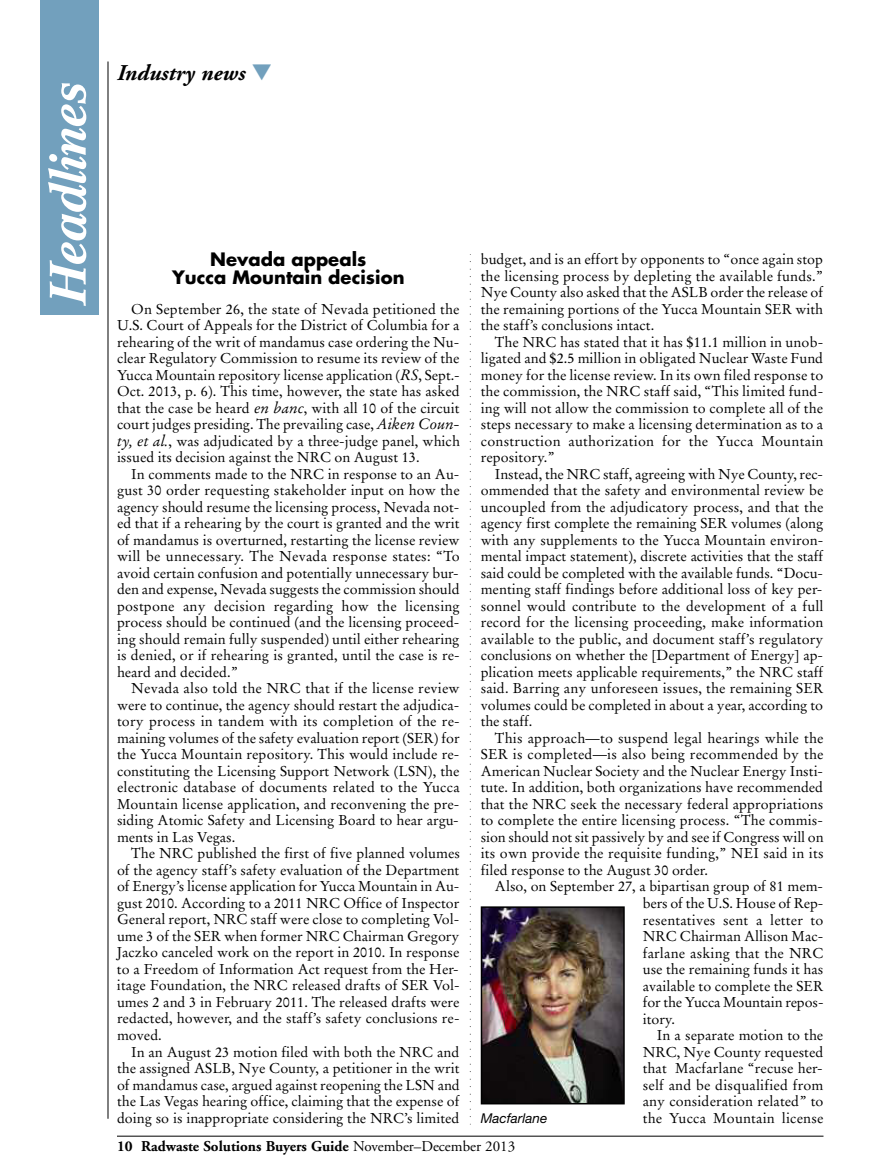
<style>
.page{position:relative;width:891px;height:1175px;background:#fff}
.page>*{position:absolute;margin:0;border:0;box-sizing:border-box;transform-origin:0 0}
.t1{font:italic 700 51px "Cremona";color:#fff}
.t2{font:italic 700 22.5px "Adobe Garamond";color:#000}
.t3{font:700 18px/18px "Futura";letter-spacing:.005em;color:#000;text-align:center}
.t4{font:700 15px "Adobe Garamond";color:#000}
.t5{font:14.25px/16.5px "Stempel Garamond";color:#000;text-align:justify}
.t6{font:italic 13.5px "Helvetica Neue";color:#000}
.s1{color:#72a0bd}
.s2{font-style:italic;font-size:15px}
.s3{font-weight:400}
</style>
<div class="page">
<hr style="left:117px;top:1135px;width:707px;height:1px;background:#000">
<hr style="left:108px;top:61px;width:1px;height:1057px;background:#000">
<div style="left:40px;top:0;width:59px;height:315px;background:#72a0bd"></div>
<svg style="left:470px;top:254px;width:1px;height:870px"></svg>
<img style="left:484px;top:909px;width:138px;height:192px">
<div style="left:481px;top:906px;width:144px;height:198px;border:2px solid #000"></div>
<h1 class="t1" style="left:48px;top:306px;width:224px;rotate:-90deg">Headlines</h1>
<h2 class="t2" style="left:117px;top:64px;width:156px">Industry news <span class="s1">▼</span></h2>
<p class="t3" style="left:172px;top:252px;width:234px">Nevada appeals<br>Yucca Mountain decision</p>
<p class="t5" style="left:117px;top:302px;width:344px;text-indent:14px">On September 26, the state of Nevada petitioned the U.S. Court of Appeals for the District of Columbia for a rehearing of the writ of mandamus case ordering the Nu&shy;clear Regulatory Commission to resume its review of the Yucca Mountain repository license application (<span class="s2">RS</span>, Sept.- Oct. 2013, p. 6). This time, however, the state has asked that the case be heard <span class="s2">en banc</span>, with all 10 of the circuit court judges presiding. The prevailing case, <span class="s2">Aiken Coun&shy;ty, et al.</span>, was adjudicated by a three-judge panel, which issued its decision against the NRC on August 13.</p>
<p class="t5" style="left:117px;top:467px;width:344px;text-indent:14px">In comments made to the NRC in response to an Au&shy;gust 30 order requesting stakeholder input on how the agency should resume the licensing process, Nevada not&shy;ed that if a rehearing by the court is granted and the writ of mandamus is overturned, restarting the license review will be unnecessary. The Nevada response states: “To avoid certain confusion and potentially unnecessary bur&shy;den and expense, Nevada suggests the commission should postpone any decision regarding how the licensing process should be continued (and the licensing proceed&shy;ing should remain fully suspended) until either rehearing is denied, or if rehearing is granted, until the case is re&shy;heard and decided.”</p>
<p class="t5" style="left:117px;top:681px;width:344px;text-indent:14px">Nevada also told the NRC that if the license review were to continue, the agency should restart the adjudica&shy;tory process in tandem with its completion of the re&shy;maining volumes of the safety evaluation report (SER) for the Yucca Mountain repository. This would include re&shy;constituting the Licensing Support Network (LSN), the electronic database of documents related to the Yucca Mountain license application, and reconvening the pre&shy;siding Atomic Safety and Licensing Board to hear argu&shy;ments in Las Vegas.</p>
<p class="t5" style="left:117px;top:846px;width:344px;text-indent:14px">The NRC published the first of five planned volumes of the agency staff’s safety evaluation of the Department of Energy’s license application for Yucca Mountain in Au&shy;gust 2010. According to a 2011 NRC Office of Inspector General report, NRC staff were close to completing Vol&shy;ume 3 of the SER when former NRC Chairman Gregory Jaczko canceled work on the report in 2010. In response to a Freedom of Information Act request from the Her&shy;itage Foundation, the NRC released drafts of SER Vol&shy;umes 2 and 3 in February 2011. The released drafts were redacted, however, and the staff’s safety conclusions re&shy;moved.</p>
<p class="t5" style="left:117px;top:1044px;width:344px;text-indent:14px">In an August 23 motion filed with both the NRC and the assigned ASLB, Nye County, a petitioner in the writ of mandamus case, argued against reopening the LSN and the Las Vegas hearing office, claiming that the expense of doing so is inappropriate considering the NRC’s limited</p>
<p class="t5" style="left:481px;top:252px;width:344px">budget, and is an effort by opponents to “once again stop the licensing process by depleting the available funds.” Nye County also asked that the ASLB order the release of the remaining portions of the Yucca Mountain SER with the staff’s conclusions intact.</p>
<p class="t5" style="left:481px;top:335px;width:344px;text-indent:14px">The NRC has stated that it has $11.1 million in unob&shy;ligated and $2.5 million in obligated Nuclear Waste Fund money for the license review. In its own filed response to the commission, the NRC staff said, “This limited fund&shy;ing will not allow the commission to complete all of the steps necessary to make a licensing determination as to a construction authorization for the Yucca Mountain repository.”</p>
<p class="t5" style="left:481px;top:467px;width:344px;text-indent:14px">Instead, the NRC staff, agreeing with Nye County, rec&shy;ommended that the safety and environmental review be uncoupled from the adjudicatory process, and that the agency first complete the remaining SER volumes (along with any supplements to the Yucca Mountain environ&shy;mental impact statement), discrete activities that the staff said could be completed with the available funds. “Docu&shy;menting staff findings before additional loss of key per&shy;sonnel would contribute to the development of a full record for the licensing proceeding, make information available to the public, and document staff’s regulatory conclusions on whether the [Department of Energy] ap&shy;plication meets applicable requirements,” the NRC staff said. Barring any unforeseen issues, the remaining SER volumes could be completed in about a year, according to the staff.</p>
<p class="t5" style="left:481px;top:731px;width:344px;text-indent:14px">This approach—to suspend legal hearings while the SER is completed—is also being recommended by the American Nuclear Society and the Nuclear Energy Insti&shy;tute. In addition, both organizations have recommended that the NRC seek the necessary federal appropriations to complete the entire licensing process. “The commis&shy;sion should not sit passively by and see if Congress will on its own provide the requisite funding,” NEI said in its filed response to the August 30 order.</p>
<p class="t5" style="left:643px;top:879px;width:182px;text-indent:-148px">Also, on September 27, a bipartisan group of 81 mem&shy;bers of the U.S. House of Rep&shy;resentatives sent a letter to NRC Chairman Allison Mac&shy;farlane asking that the NRC use the remaining funds it has available to complete the SER for the Yucca Mountain repos&shy;itory.</p>
<p class="t5" style="left:643px;top:1028px;width:182px;text-indent:14px">In a separate motion to the NRC, Nye County requested that Macfarlane “recuse her&shy;self and be disqualified from any consideration related” to</p>
<p class="t6" style="left:481px;top:1113px;width:68px">Macfarlane</p>
<p class="t5" style="left:643px;top:1110px;width:182px">the Yucca Mountain license</p>
<p class="t4" style="left:117px;top:1140px;width:400px">10 Radwaste Solutions Buyers Guide <span class="s3">November–December 2013</span></p>
</div>
